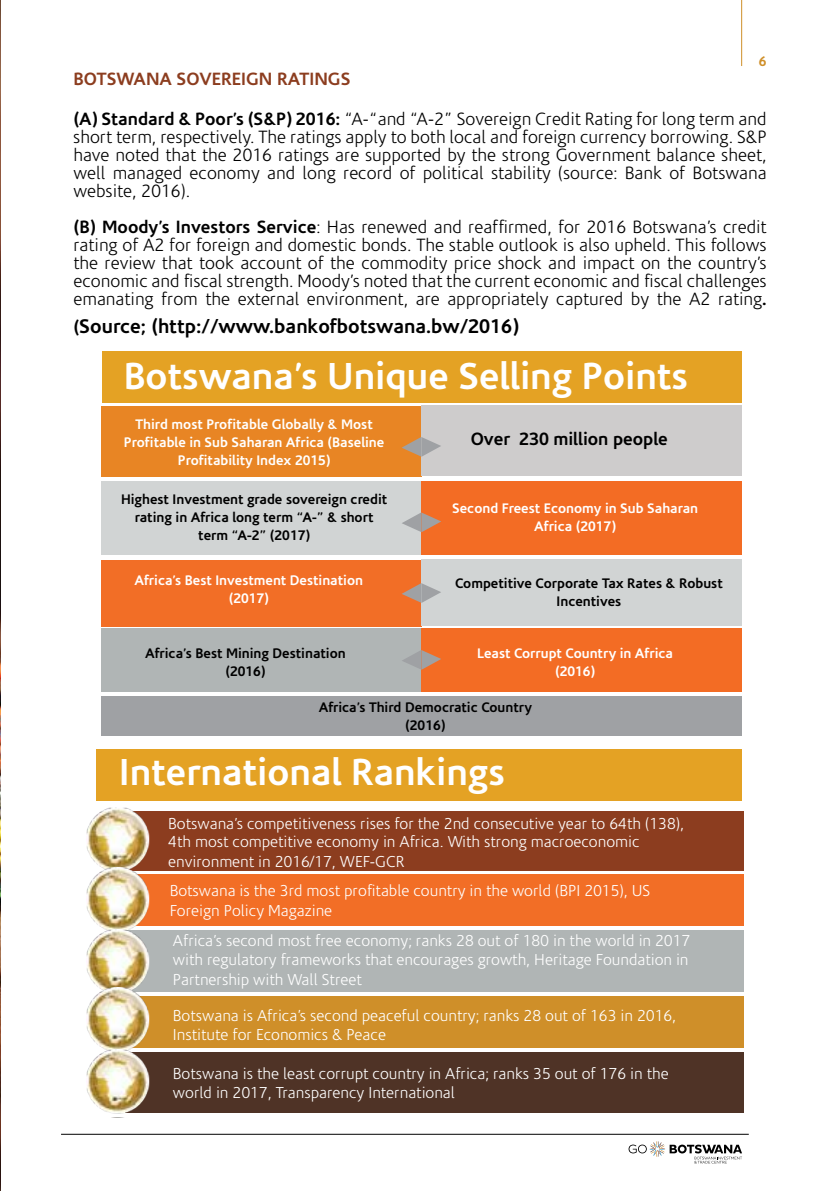
<style>
.page{position:relative;width:840px;height:1191px;background:#fff}
.page>*{position:absolute;margin:0;border:0;box-sizing:border-box;transform-origin:0 0}
.t1{font:700 38px "Corisande";color:#fff}
.t2{font:700 20px "Corisande";color:#000}
.t3{font:300 18px/18px "Corisande";color:#000;text-align:justify}
.t4{font:700 18px "Corisande";color:#000}
.t5{font:300 16px/19.2px "Corisande";color:#fff}
.t6{font:700 14px/18px "Corisande";color:#fff;text-align:center}
.t7{font:700 14px/18px "Corisande";color:#000;text-align:center}
.t8{font:700 14px "Corisande";color:#cf8f29}
.s1{font-weight:700;color:#8c3d1f}
.s2{font-weight:700}
.s3{font-size:18px}
</style>
<div class="page">
<img style="left:0;top:0;width:1px;height:1191px">
<hr style="left:740px;top:0;width:1px;height:66px;background:#cf8f29">
<svg style="left:628px;top:1141px;width:113px;height:22px"></svg>
<hr style="left:61px;top:1134px;width:687px;height:1px;background:#000">
<div style="left:103px;top:351px;width:638px;height:52px;background:#e4a224"></div>
<div style="left:97px;top:749px;width:644px;height:51px;background:#e4a224"></div>
<div style="left:101px;top:406px;width:320px;height:70px;background:#e88524"></div>
<div style="left:101px;top:481px;width:320px;height:74px;background:#d1d4d4"></div>
<div style="left:101px;top:560px;width:320px;height:66px;background:#f26e26"></div>
<div style="left:101px;top:629px;width:320px;height:63px;background:#b0b5b5"></div>
<div style="left:421px;top:405px;width:320px;height:71px;background:#cecccc"></div>
<div style="left:421px;top:481px;width:320px;height:74px;background:#f36c24"></div>
<div style="left:421px;top:560px;width:320px;height:66px;background:#d1d4d4"></div>
<div style="left:421px;top:628px;width:320px;height:64px;background:#f36c24"></div>
<div style="left:101px;top:695px;width:640px;height:40px;background:#9fa1a4"></div>
<svg style="left:402px;top:437px;width:39px;height:20px"></svg>
<svg style="left:402px;top:512px;width:39px;height:20px"></svg>
<svg style="left:402px;top:583px;width:39px;height:20px"></svg>
<svg style="left:402px;top:650px;width:39px;height:20px"></svg>
<div style="left:126px;top:811px;width:617px;height:59px;background:#8c3d1f"></div>
<div style="left:126px;top:874px;width:617px;height:52px;background:#f26e26"></div>
<div style="left:126px;top:930px;width:617px;height:61px;background:#b0b5b5"></div>
<div style="left:126px;top:996px;width:617px;height:51px;background:#cf8f29"></div>
<div style="left:126px;top:1052px;width:617px;height:60px;background:#4f3326"></div>
<img style="left:86px;top:807px;width:63px;height:61px">
<img style="left:86px;top:868px;width:63px;height:62px">
<img style="left:86px;top:930px;width:63px;height:57px">
<img style="left:86px;top:987px;width:63px;height:62px">
<img style="left:86px;top:1049px;width:63px;height:69px">
<p class="t8" style="left:758px;top:53px;width:9px">6</p>
<p class="t3" style="left:73px;top:60px;width:694px;line-height:39.6px"><span class="s1">BOTSWANA SOVEREIGN RATINGS<br></span><span class="s2">(A) Standard &amp; Poor’s (S&amp;P) 2016:</span> “A-“and “A-2” Sovereign Credit Rating for long term and</p>
<p class="t3" style="left:73px;top:129px;width:694px">short term, respectively. The ratings apply to both local and foreign currency borrowing. S&amp;P have noted that the 2016 ratings are supported by the strong Government balance sheet, well managed economy and long record of political stability (source: Bank of Botswana website, 2016).</p>
<p class="t3" style="left:73px;top:219px;width:694px"><span class="s2">(B) Moody’s Investors Service</span>: Has renewed and reaffirmed, for 2016 Botswana’s credit rating of A2 for foreign and domestic bonds. The stable outlook is also upheld. This follows the review that took account of the commodity price shock and impact on the country’s economic and fiscal strength. Moody’s noted that the current economic and fiscal challenges emanating from the external environment, are appropriately captured by the A2 rating<span class="s2">.</span></p>
<p class="t2" style="left:73px;top:315px;width:446px"><span class="s3">(</span>Source; (http://www.bankofbotswana.bw/2016)</p>
<h1 class="t1" style="left:124px;top:354px;width:565px">Botswana’s Unique Selling Points</h1>
<p class="t6" style="left:124px;top:415px;width:262px">Third most Profitable Globally &amp; Most<br>Profitable in Sub Saharan Africa (Baseline<br>Profitability Index 2015)</p>
<p class="t6" style="left:452px;top:499px;width:247px">Second Freest Economy in Sub Saharan<br>Africa (2017)</p>
<p class="t4" style="left:470px;top:428px;width:199px">Over 230 million people</p>
<p class="t7" style="left:121px;top:491px;width:268px">Highest Investment grade sovereign credit rating in Africa long term “A-” &amp; short term “A-2” (2017)</p>
<p class="t6" style="left:134px;top:571px;width:230px">Africa’s Best Investment Destination (2017)</p>
<p class="t7" style="left:455px;top:574px;width:269px">Competitive Corporate Tax Rates &amp; Robust<br>Incentives</p>
<p class="t6" style="left:477px;top:644px;width:197px">Least Corrupt Country in Africa (2016)</p>
<p class="t7" style="left:145px;top:644px;width:202px">Africa’s Best Mining Destination (2016)</p>
<p class="t7" style="left:318px;top:698px;width:215px">Africa’s Third Democratic Country (2016)</p>
<h1 class="t1" style="left:119px;top:750px;width:387px">International Rankings</h1>
<p class="t5" style="left:168px;top:815px;width:517px;line-height:18.6px">Botswana’s competitiveness rises for the 2nd consecutive year to 64th (138),<br>4th most competitive economy in Africa. With strong macroeconomic environment in 2016/17, WEF-GCR</p>
<p class="t5" style="left:170px;top:881px;width:482px">Botswana is the 3rd most profitable country in the world (BPI 2015), US<br>Foreign Policy Magazine</p>
<p class="t5" style="left:173px;top:931px;width:518px;text-align:justify">Africa’s second most free economy; ranks 28 out of 180 in the world in 2017 with regulatory frameworks that encourages growth, Heritage Foundation in Partnership with Wall Street</p>
<p class="t5" style="left:173px;top:1006px;width:504px">Botswana is Africa’s second peaceful country; ranks 28 out of 163 in 2016,<br>Institute for Economics &amp; Peace</p>
<p class="t5" style="left:173px;top:1064px;width:497px">Botswana is the least corrupt country in Africa; ranks 35 out of 176 in the world in 2017, Transparency International</p>
</div>
